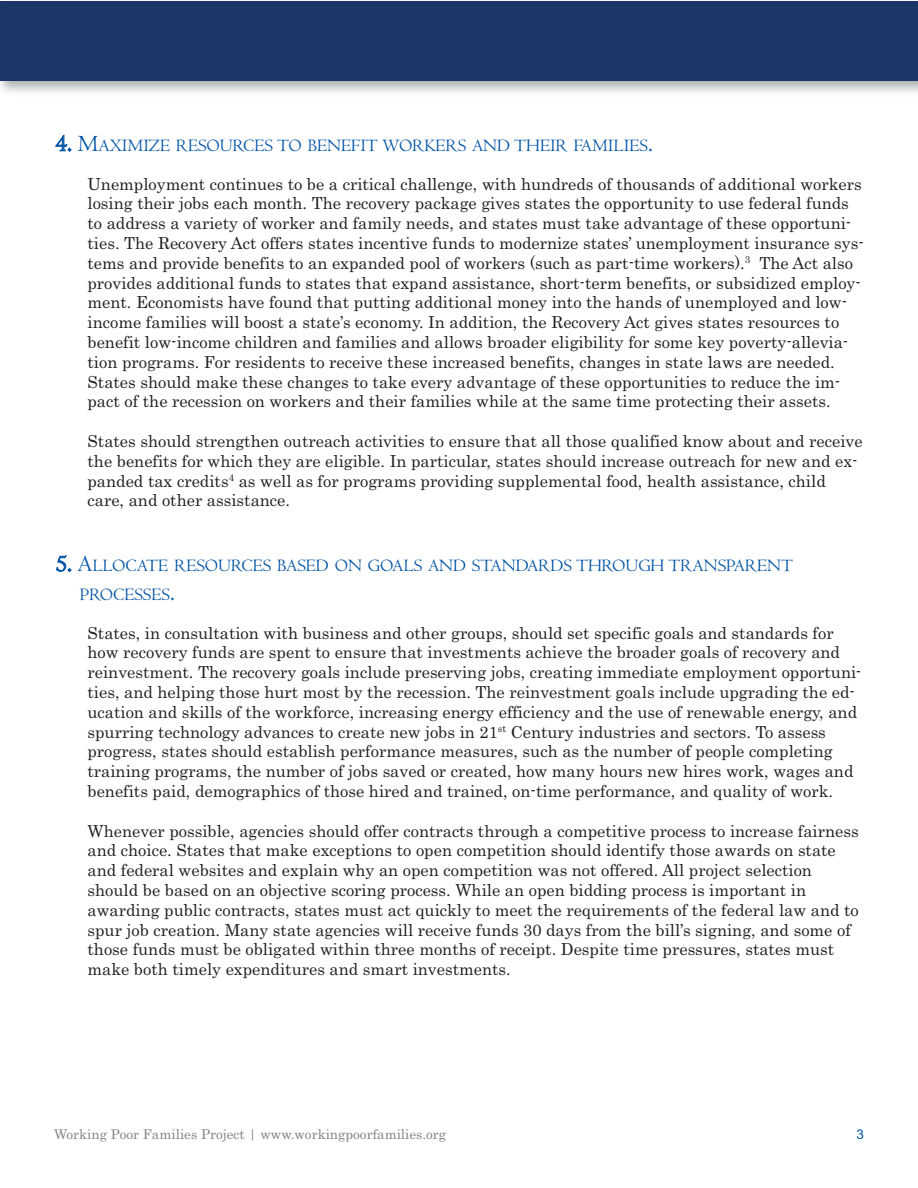
<style>
.page{position:relative;width:918px;height:1188px;background:#fff}
.page>*{position:absolute;margin:0;border:0;box-sizing:border-box;transform-origin:0 0}
.t1{font:18px/28.8px "Centaur";color:#0154a6}
.t2{font:16.5px/19.8px "Century";color:#231f20}
.t3{font:13.5px "Century";color:#808285}
.t4{font:13.5px "Arial";color:#0154a6}
.s1{font-size:24px}
</style>
<div class="page">
<div style="left:0;top:1px;width:918px;height:80px;background:#1b3768"></div>
<p class="t1" style="left:55px;top:131px;width:599px"><span class="s1">4. M</span>AXIMIZE RESOURCES TO BENEFIT WORKERS AND THEIR FAMILIES<span class="s1">.</span></p>
<p class="t2" style="left:88px;top:174px;width:778px">Unemployment continues to be a critical challenge, with hundreds of thousands of additional workers losing their jobs each month. The recovery package gives states the opportunity to use federal funds to address a variety of worker and family needs, and states must take advantage of these opportuni&shy;ties. The Recovery Act offers states incentive funds to modernize states’ unemployment insurance sys&shy;tems and provide benefits to an expanded pool of workers (such as part-time workers).<sup>3</sup> The Act also provides additional funds to states that expand assistance, short-term benefits, or subsidized employ&shy;ment. Economists have found that putting additional money into the hands of unemployed and low&shy;income families will boost a state’s economy. In addition, the Recovery Act gives states resources to benefit low-income children and families and allows broader eligibility for some key poverty-allevia&shy;tion programs. For residents to receive these increased benefits, changes in state laws are needed.<br>States should make these changes to take every advantage of these opportunities to reduce the im&shy;pact of the recession on workers and their families while at the same time protecting their assets.</p>
<p class="t2" style="left:88px;top:431px;width:777px">States should strengthen outreach activities to ensure that all those qualified know about and receive the benefits for which they are eligible. In particular, states should increase outreach for new and ex&shy;panded tax credits<sup>4</sup> as well as for programs providing supplemental food, health assistance, child care, and other assistance.</p>
<p class="t1" style="left:80px;top:551px;width:715px;text-indent:-24px"><span class="s1">5. A</span>LLOCATE RESOURCES BASED ON GOALS AND STANDARDS THROUGH TRANSPARENT<br>PROCESSES<span class="s1">.</span></p>
<p class="t2" style="left:88px;top:623px;width:775px">States, in consultation with business and other groups, should set specific goals and standards for how recovery funds are spent to ensure that investments achieve the broader goals of recovery and reinvestment. The recovery goals include preserving jobs, creating immediate employment opportuni&shy;ties, and helping those hurt most by the recession. The reinvestment goals include upgrading the ed&shy;ucation and skills of the workforce, increasing energy efficiency and the use of renewable energy, and spurring technology advances to create new jobs in 21<sup>st</sup> Century industries and sectors. To assess progress, states should establish performance measures, such as the number of people completing training programs, the number of jobs saved or created, how many hours new hires work, wages and benefits paid, demographics of those hired and trained, on-time performance, and quality of work.</p>
<p class="t2" style="left:88px;top:821px;width:773px">Whenever possible, agencies should offer contracts through a competitive process to increase fairness and choice. States that make exceptions to open competition should identify those awards on state and federal websites and explain why an open competition was not offered. All project selection should be based on an objective scoring process. While an open bidding process is important in awarding public contracts, states must act quickly to meet the requirements of the federal law and to spur job creation. Many state agencies will receive funds 30 days from the bill’s signing, and some of those funds must be obligated within three months of receipt. Despite time pressures, states must make both timely expenditures and smart investments.</p>
<p class="t3" style="left:54px;top:1127px;width:394px">Working Poor Families Project | www.workingpoorfamilies.org</p>
<p class="t4" style="left:856px;top:1126px;width:9px">3</p>
</div>
